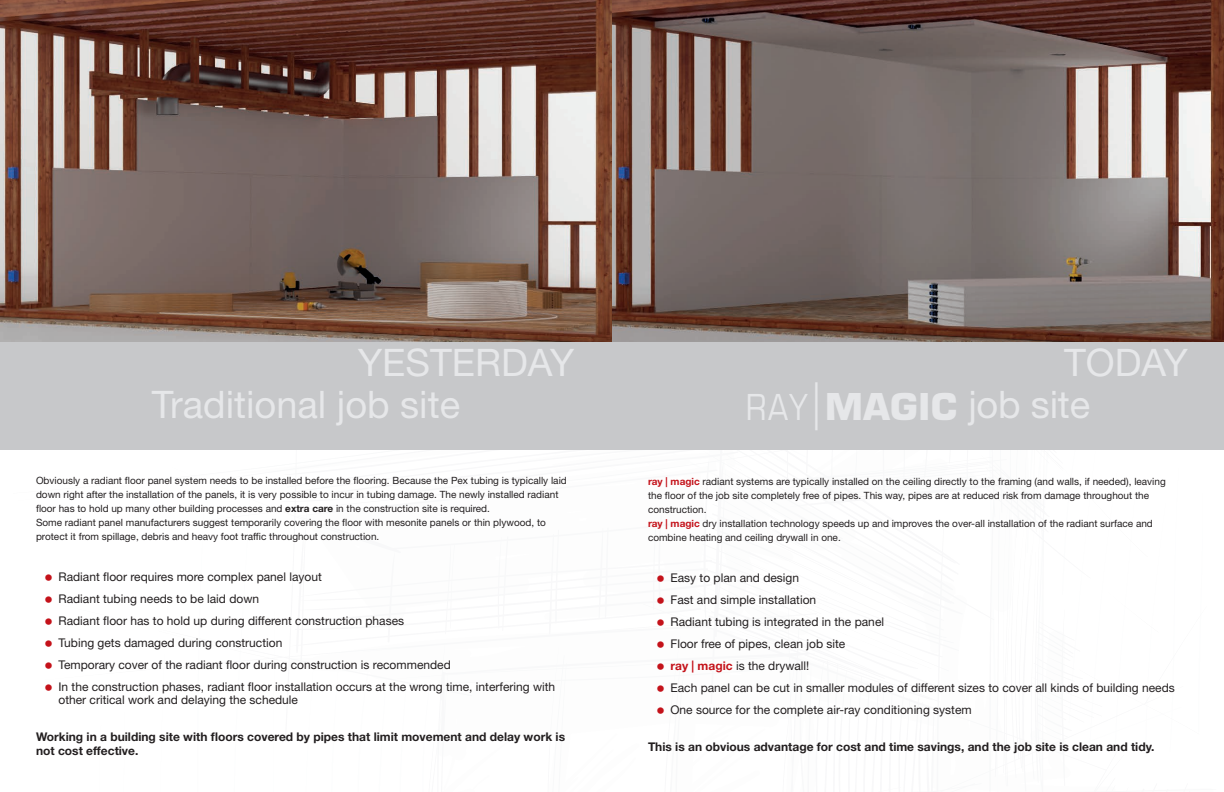
<style>
.page{position:relative;width:1224px;height:792px;background:#fff}
.page>*{position:absolute;margin:0;border:0;box-sizing:border-box;transform-origin:0 0}
.t1{font:38px "Helvetica Neue LT Std";color:#e6e7e9}
.t2{font:12px/13px "Helvetica Neue LT Std";color:#231f20}
.t3{font:700 12px/14px "Helvetica Neue LT Std";color:#231f20}
.t4{font:10px/14px "Helvetica Neue LT Std";color:#231f20}
.s1{font-weight:700}
.s2{font-size:18px;color:#c4121a}
.s3{font-family:"Eurostile LT Std";font-stretch:condensed;font-size:36px}
.s4{font-family:"Futura Std";font-weight:300;font-size:48px}
.s5{font-family:"Eurostile LT Std";font-weight:700;font-size:36px}
.s6{font-weight:700;color:#c4121a}
.s7{font-weight:700;font-size:18px;color:#c4121a}
</style>
<div class="page">
<img style="left:0;top:0;width:1224px;height:342px">
<div style="left:0;top:342px;width:1224px;height:108px;background:#c7c8ca"></div>
<h1 class="t1" style="left:358px;top:340px;width:218px">YESTERDAY</h1>
<h1 class="t1" style="left:152px;top:381px;width:310px">Traditional job site</h1>
<p class="t4" style="left:36px;top:473px;width:532px">Obviously a radiant floor panel system needs to be installed before the flooring. Because the Pex tubing is typically laid down right after the installation of the panels, it is very possible to incur in tubing damage. The newly installed radiant floor has to hold up many other building processes and <span class="s1">extra care</span> in the construction site is required.<br>Some radiant panel manufacturers suggest temporarily covering the floor with mesonite panels or thin plywood, to protect it from spillage, debris and heavy foot traffic throughout construction.</p>
<p class="t2" style="left:44px;top:570px;width:279px"><span class="s2">•</span> Radiant floor requires more complex panel layout</p>
<p class="t2" style="left:44px;top:592px;width:217px"><span class="s2">•</span> Radiant tubing needs to be laid down</p>
<p class="t2" style="left:44px;top:614px;width:362px"><span class="s2">•</span> Radiant floor has to hold up during different construction phases</p>
<p class="t2" style="left:44px;top:636px;width:240px"><span class="s2">•</span> Tubing gets damaged during construction</p>
<p class="t2" style="left:44px;top:658px;width:408px"><span class="s2">•</span> Temporary cover of the radiant floor during construction is recommended</p>
<p class="t2" style="left:58px;top:680px;width:498px;text-indent:-14px"><span class="s2">•</span> In the construction phases, radiant floor installation occurs at the wrong time, interfering with other critical work and delaying the schedule</p>
<p class="t3" style="left:36px;top:730px;width:531px">Working in a building site with floors covered by pipes that limit movement and delay work is not cost effective.</p>
<h1 class="t1" style="left:1064px;top:340px;width:125px">TODAY</h1>
<h1 class="t1" style="left:746px;top:381px;width:346px"><span class="s3">RAY</span><span class="s4">|</span><span class="s5">MAGIC</span> job site</h1>
<p class="t4" style="left:648px;top:474px;width:519px"><span class="s6">ray | magic</span> radiant systems are typically installed on the ceiling directly to the framing (and walls, if needed), leaving the floor of the job site completely free of pipes. This way, pipes are at reduced risk from damage throughout the construction.<br><span class="s6">ray | magic</span> dry installation technology speeds up and improves the over-all installation of the radiant surface and combine heating and ceiling drywall in one.</p>
<p class="t2" style="left:656px;top:571px;width:145px"><span class="s2">•</span> Easy to plan and design</p>
<p class="t2" style="left:656px;top:593px;width:162px"><span class="s2">•</span> Fast and simple installation</p>
<p class="t2" style="left:656px;top:615px;width:230px"><span class="s2">•</span> Radiant tubing is integrated in the panel</p>
<p class="t2" style="left:656px;top:637px;width:191px"><span class="s2">•</span> Floor free of pipes, clean job site</p>
<p class="t2" style="left:656px;top:659px;width:155px"><span class="s7">•</span> <span class="s6">ray | magic</span> is the drywall!</p>
<p class="t2" style="left:656px;top:681px;width:520px"><span class="s2">•</span> Each panel can be cut in smaller modules of different sizes to cover all kinds of building needs</p>
<p class="t2" style="left:656px;top:703px;width:317px"><span class="s2">•</span> One source for the complete air-ray conditioning system</p>
<p class="t3" style="left:648px;top:739px;width:508px">This is an obvious advantage for cost and time savings, and the job site is clean and tidy.</p>
</div>
